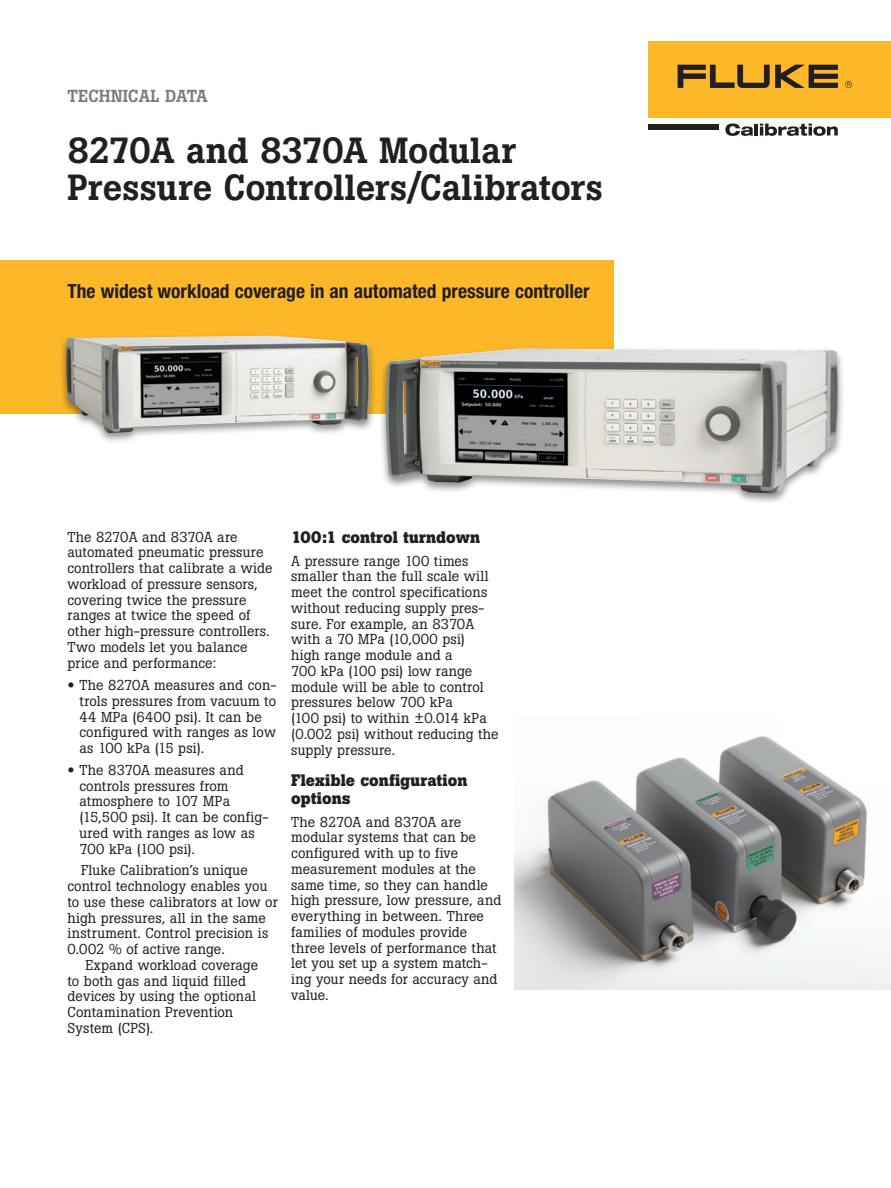
<style>
.page{position:relative;width:891px;height:1188px;background:#fff}
.page>*{position:absolute;margin:0;border:0;box-sizing:border-box;transform-origin:0 0}
.Headline{font:500 36px/37.5px "Boton Pro";letter-spacing:-.005em;color:#231f20}
.intro_body{font:700 condensed 19.5px "Helvetica Neue LT Pro";color:#231f20}
.Technical_Data{font:500 17.25px "Boton Pro";color:#7a7c7f}
.Subhead{font:700 16.5px/18px "Boton Pro";letter-spacing:.01em;color:#231f20}
.Body_1st_paragraph{font:14.25px/15.8px "Boton Pro";letter-spacing:.01em;color:#231f20}
.Body_copy{font:14.25px/15.8px "Boton Pro";letter-spacing:.01em;color:#231f20}
.Body_copy_bulleted{font:14.25px/15.8px "Boton Pro";letter-spacing:.01em;color:#231f20}
.s1{font-family:"Helvetica Neue LT Pro";font-weight:700;font-stretch:expanded}
</style>
<div class="page">
<div style="left:648px;top:41px;width:243px;height:77px;background:#fcb828"></div>
<svg style="left:678px;top:65px;width:160px;height:23px"></svg>
<svg style="left:845px;top:81px;width:7px;height:7px"></svg>
<div style="left:648px;top:124px;width:71px;height:6px;background:#231f20"></div>
<svg style="left:725px;top:124px;width:113px;height:12px"></svg>
<div style="left:0;top:260px;width:613px;height:154px;background:#fcb828"></div>
<div style="left:59px;top:333px;width:318px;height:112px;background:#231f20;opacity:.5"></div>
<img style="left:66px;top:335px;width:304px;height:98px">
<div style="left:379px;top:345px;width:466px;height:160px;background:#231f20;opacity:.5"></div>
<img style="left:386px;top:348px;width:452px;height:145px">
<img style="left:515px;top:736px;width:376px;height:253px">
<p class="Technical_Data" style="left:68px;top:84px;width:142px">TECHNICAL DATA</p>
<p class="Headline" style="left:68px;top:132px;width:537px">8270A and 8370A Modular<br>Pressure Controllers/Calibrators</p>
<p class="intro_body" style="left:68px;top:280px;width:524px">The widest workload coverage in an automated pressure controller</p>
<p class="Body_1st_paragraph" style="left:68px;top:529px;width:207px">The 8270A and 8370A are automated pneumatic pressure controllers that calibrate a wide workload of pressure sensors, covering twice the pressure ranges at twice the speed of other high-pressure controllers.<br>Two models let you balance price and performance:</p>
<p class="Body_copy_bulleted" style="left:80px;top:677px;width:199px;text-indent:-12px"><span class="s1">•</span> The 8270A measures and con&shy;trols pressures from vacuum to<br>44 MPa (6400 psi). It can be configured with ranges as low as 100 kPa (15 psi).</p>
<p class="Body_copy_bulleted" style="left:80px;top:762px;width:191px;text-indent:-12px"><span class="s1">•</span> The 8370A measures and controls pressures from atmosphere to 107 MPa (15,500 psi). It can be config&shy;ured with ranges as low as<br>700 kPa (100 psi).</p>
<p class="Body_copy" style="left:68px;top:862px;width:212px;text-indent:14px">Fluke Calibration’s unique control technology enables you to use these calibrators at low or high pressures, all in the same instrument. Control precision is<br>0.002 % of active range.</p>
<p class="Body_copy" style="left:68px;top:957px;width:192px;text-indent:18px">Expand workload coverage to both gas and liquid filled devices by using the optional<br>Contamination Prevention<br>System (CPS).</p>
<p class="Subhead" style="left:291px;top:528px;width:191px">100:1 control turndown</p>
<p class="Body_1st_paragraph" style="left:291px;top:553px;width:209px">A pressure range 100 times smaller than the full scale will meet the control specifications without reducing supply pres&shy;sure. For example, an 8370A with a 70 MPa (10,000 psi)<br>high range module and a<br>700 kPa (100 psi) low range module will be able to control pressures below 700 kPa<br>(100 psi) to within ±0.014 kPa (0.002 psi) without reducing the supply pressure.</p>
<p class="Subhead" style="left:291px;top:771px;width:178px">Flexible configuration options</p>
<p class="Body_1st_paragraph" style="left:291px;top:814px;width:212px">The 8270A and 8370A are modular systems that can be configured with up to five measurement modules at the same time, so they can handle high pressure, low pressure, and everything in between. Three families of modules provide three levels of performance that let you set up a system match&shy;ing your needs for accuracy and value.</p>
</div>
